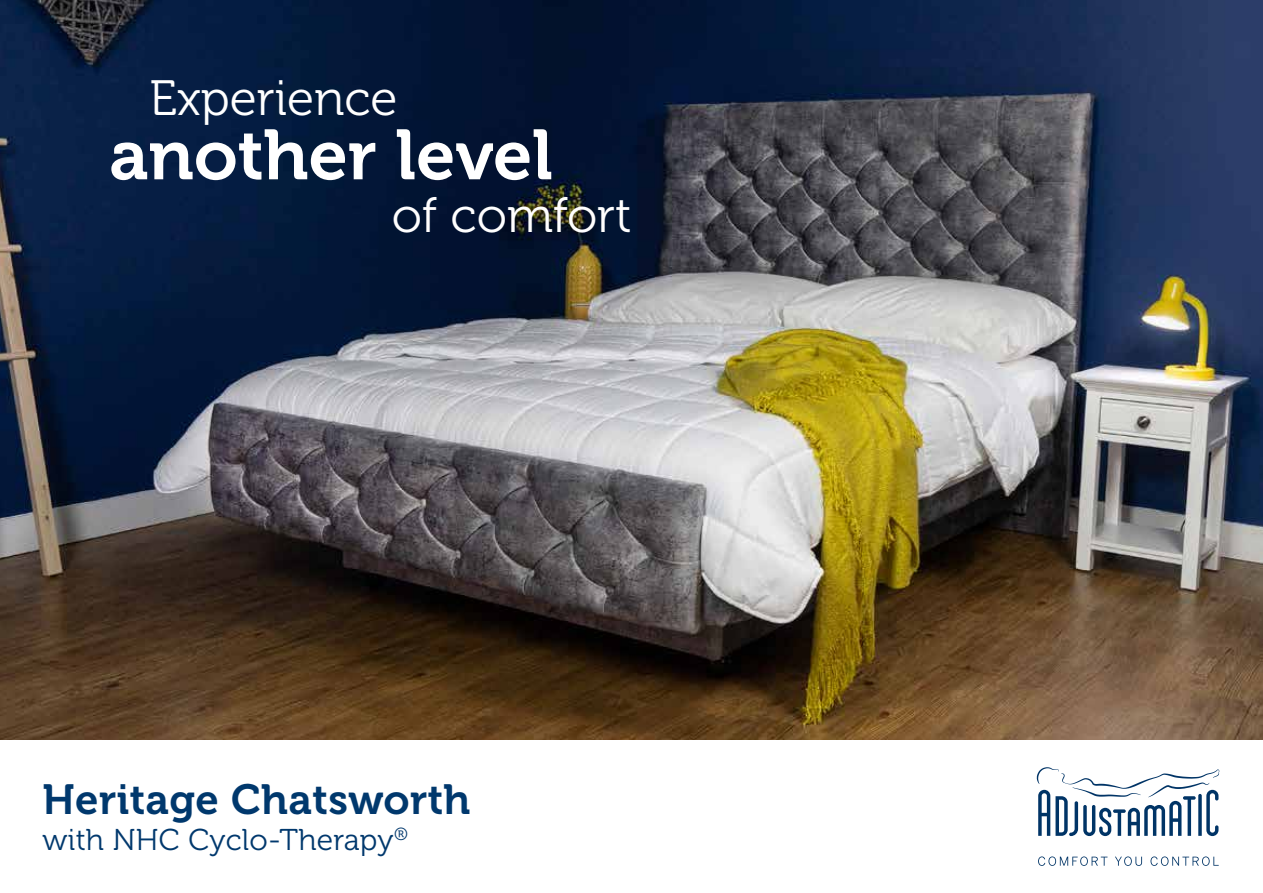
<style>
.page{position:relative;width:1263px;height:893px;background:#fff}
.page>*{position:absolute;margin:0;border:0;box-sizing:border-box;transform-origin:0 0}
.t1{font:70.5px "Museo 700";color:#fff}
.t2{font:49.5px "Museo 300";color:#fff}
.t3{font:42px "Museo 700";letter-spacing:.01em;color:#00386d}
.t4{font:30px "Museo 300";letter-spacing:.01em;color:#00386d}
</style>
<div class="page">
<img style="left:0;top:0;width:1263px;height:740px">
<svg style="left:1037px;top:767px;width:182px;height:69px"></svg>
<svg style="left:1038px;top:856px;width:69px;height:10px"></svg>
<svg style="left:1115px;top:856px;width:27px;height:10px"></svg>
<svg style="left:1150px;top:856px;width:69px;height:10px"></svg>
<h2 class="t2" style="left:149px;top:71px;width:250px">Experience</h2>
<h1 class="t1" style="left:109px;top:116px;width:445px">another level</h1>
<h2 class="t2" style="left:392px;top:188px;width:241px">of comfort</h2>
<h3 class="t3" style="left:43px;top:776px;width:429px">Heritage Chatsworth</h3>
<p class="t4" style="left:43px;top:824px;width:367px">with NHC Cyclo-Therapy<sup>®</sup></p>
</div>
